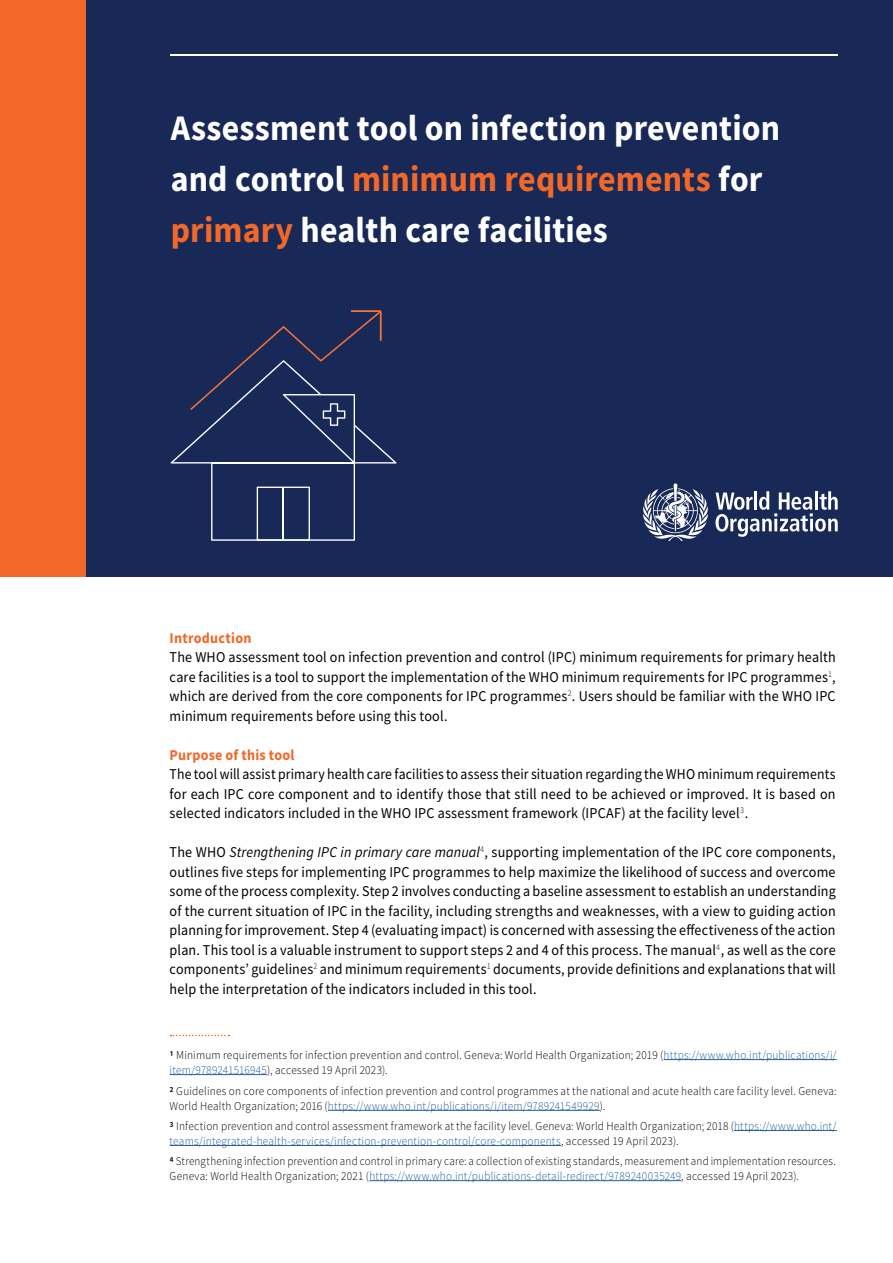
<style>
.page{position:relative;width:893px;height:1263px;background:#fff}
.page>*{position:absolute;margin:0;border:0;box-sizing:border-box;transform-origin:0 0}
.t1{font:700 36px/51px "Source Sans Pro";letter-spacing:.005em;color:#fff;scale:.94 1}
.t2{font:15px/19.5px "Source Sans Pro";letter-spacing:.015em;color:#000;text-align:justify;scale:.94 1}
.t3{font:15px/19.5px "Source Sans Pro";letter-spacing:.015em;color:#000;text-align:justify;scale:.92 1}
.t4{font:700 15px "Source Sans Pro";letter-spacing:.015em;color:#f26829;scale:.94 1}
.t5{font:300 12px/15px "Source Sans Pro";letter-spacing:.02em;color:#000;scale:.94 1}
.t6{font:300 12px/15px "Source Sans Pro";letter-spacing:.02em;color:#000;scale:.92 1}
.s1{color:#f26829}
.s2{font-style:italic}
.s3{font-weight:600}
.s4{color:#215e9e}
</style>
<div class="page">
<div style="left:85px;top:0;width:808px;height:577px;background:#182957"></div>
<div style="left:0;top:0;width:85px;height:577px;background:#f26829"></div>
<svg style="left:715px;top:491px;width:123px;height:46px"></svg>
<svg style="left:643px;top:484px;width:65px;height:57px"></svg>
<hr style="left:171px;top:54px;width:667px;height:1px;background:#fff">
<svg style="left:171px;top:310px;width:225px;height:231px"></svg>
<hr style="left:212px;top:462px;width:142px;height:1px;background:#fff">
<svg style="left:170px;top:1035px;width:59px;height:1px"></svg>
<hr style="left:664px;top:1059px;width:173px;height:1px;background:#215e9e">
<hr style="left:170px;top:1074px;width:97px;height:1px;background:#215e9e">
<hr style="left:328px;top:1110px;width:272px;height:1px;background:#215e9e">
<hr style="left:734px;top:1130px;width:103px;height:1px;background:#215e9e">
<hr style="left:170px;top:1145px;width:391px;height:1px;background:#215e9e">
<hr style="left:369px;top:1180px;width:312px;height:1px;background:#215e9e">
<h1 class="t1" style="left:171px;top:102px;width:650px">Assessment tool on infection prevention and control <span class="s1">minimum requirements</span> for <span class="s1">primary</span> health care facilities</h1>
<p class="t4" style="left:170px;top:628px;width:89px">Introduction</p>
<p class="t2" style="left:170px;top:647px;width:710px">The WHO assessment tool on infection prevention and control (IPC) minimum requirements for primary health care facilities is a tool to support the implementation of the WHO minimum requirements for IPC programmes<sup>1</sup>, which are derived from the core components for IPC programmes<sup>2</sup>. Users should be familiar with the WHO IPC minimum requirements before using this tool.</p>
<p class="t4" style="left:170px;top:745px;width:134px">Purpose of this tool</p>
<p class="t3" style="left:170px;top:764px;width:725px">The tool will assist primary health care facilities to assess their situation regarding the WHO minimum requirements for each IPC core component and to identify those that still need to be achieved or improved. It is based on selected indicators included in the WHO IPC assessment framework (IPCAF) at the facility level<sup>3</sup>.</p>
<p class="t2" style="left:170px;top:842px;width:710px">The WHO <span class="s2">Strengthening IPC in primary care manual</span><sup>4</sup>, supporting implementation of the IPC core components, outlines five steps for implementing IPC programmes to help maximize the likelihood of success and overcome some of the process complexity. Step 2 involves conducting a baseline assessment to establish an understanding of the current situation of IPC in the facility, including strengths and weaknesses, with a view to guiding action planning for improvement. Step 4 (evaluating impact) is concerned with assessing the effectiveness of the action plan. This tool is a valuable instrument to support steps 2 and 4 of this process. The manual<sup>4</sup>, as well as the core components’ guidelines<sup>2</sup> and minimum requirements<sup>1</sup> documents, provide definitions and explanations that will help the interpretation of the indicators included in this tool.</p>
<p class="t5" style="left:170px;top:1047px;width:711px"><span class="s3">1</span> Minimum requirements for infection prevention and control. Geneva: World Health Organization; 2019 (<span class="s4">https://www.who.int/publications/i/ item/9789241516945</span>), accessed 19 April 2023).</p>
<p class="t5" style="left:170px;top:1083px;width:711px"><span class="s3">2</span> Guidelines on core components of infection prevention and control programmes at the national and acute health care facility level. Geneva:<br>World Health Organization; 2016 (<span class="s4">https://www.who.int/publications/i/item/9789241549929</span>).</p>
<p class="t5" style="left:170px;top:1118px;width:711px"><span class="s3">3</span> Infection prevention and control assessment framework at the facility level. Geneva: World Health Organization; 2018 (<span class="s4">https://www.who.int/ teams/integrated-health-services/infection-prevention-control/core-components</span>, accessed 19 April 2023).</p>
<p class="t6" style="left:170px;top:1153px;width:725px"><span class="s3">4</span> Strengthening infection prevention and control in primary care: a collection of existing standards, measurement and implementation resources.<br>Geneva: World Health Organization; 2021 (<span class="s4">https://www.who.int/publications-detail-redirect/9789240035249</span>, accessed 19 April 2023).</p>
</div>
